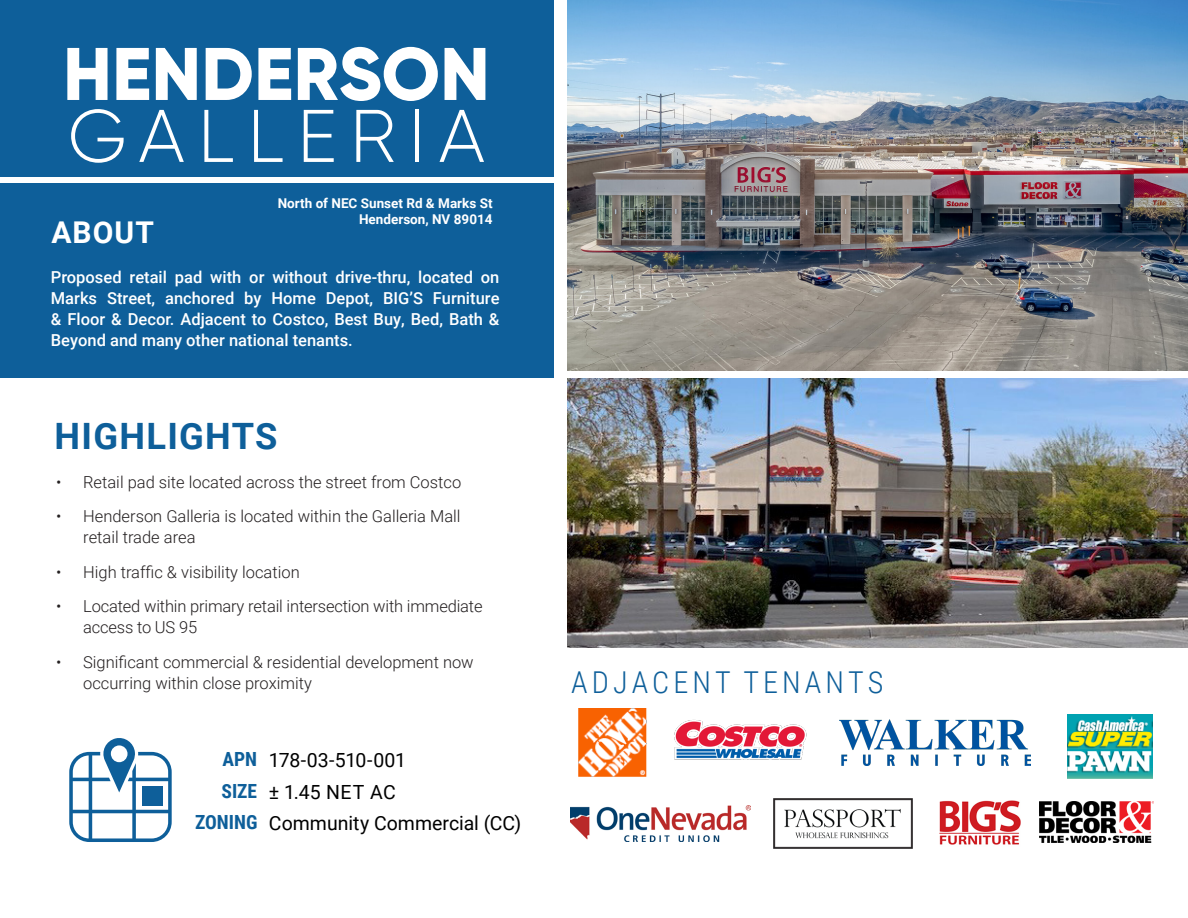
<style>
.page{position:relative;width:1188px;height:918px;background:#fff}
.page>*{position:absolute;margin:0;border:0;box-sizing:border-box;transform-origin:0 0}
.t1{font:800 74.4px "Gilroy";color:#fff}
.t2{font:300 74.4px "Gilroy";letter-spacing:.175em;color:#fff}
.t3{font:700 36.3px "Roboto";letter-spacing:.035em;color:#0e5f9a}
.t4{font:300 30.15px "Roboto Condensed";letter-spacing:.135em;color:#0e5f9a}
.t5{font:700 30px "Roboto";letter-spacing:.035em;color:#fff}
.t6{font:19.5px "Roboto";color:#000}
.t7{font:700 19.5px "Roboto Condensed";color:#0e5f9a}
.t8{font:300 16.5px/21px "Roboto";color:#231f20}
.t9{font:500 16.5px/21px "Roboto";color:#fff;text-align:justify}
.t10{font:700 13.5px "Roboto";color:#fff}
</style>
<div class="page">
<div style="left:0;top:0;width:554px;height:378px;background:#0e5f9a"></div>
<img style="left:567px;top:0;width:621px;height:370px">
<img style="left:567px;top:378px;width:621px;height:270px">
<img style="left:570px;top:805px;width:180px;height:37px">
<img style="left:773px;top:798px;width:139px;height:51px">
<img style="left:939px;top:800px;width:81px;height:45px">
<img style="left:1040px;top:801px;width:114px;height:41px">
<img style="left:674px;top:719px;width:133px;height:41px">
<img style="left:839px;top:720px;width:191px;height:45px">
<img style="left:579px;top:709px;width:68px;height:68px">
<img style="left:1067px;top:749px;width:85px;height:29px">
<img style="left:1067px;top:715px;width:85px;height:34px">
<div style="left:0;top:177px;width:567px;height:6px;background:#fff"></div>
<svg style="left:69px;top:738px;width:103px;height:104px"></svg>
<p class="t1" style="left:63px;top:27px;width:428px">HENDERSON</p>
<p class="t2" style="left:68px;top:91px;width:419px">GALLERIA</p>
<p class="t5" style="left:51px;top:211px;width:104px">ABOUT</p>
<p class="t10" style="left:278px;top:193px;width:216px">North of NEC Sunset Rd &amp; Marks St</p>
<p class="t10" style="left:359px;top:210px;width:135px">Henderson, NV 89014</p>
<p class="t9" style="left:51px;top:266px;width:450px">Proposed retail pad with or without drive-thru, located on Marks Street, anchored by Home Depot, BIG’S Furniture &amp; Floor &amp; Decor. Adjacent to Costco, Best Buy, Bed, Bath &amp; Beyond and many other national tenants.</p>
<p class="t3" style="left:55px;top:410px;width:224px">HIGHLIGHTS</p>
<p class="t8" style="left:56px;top:471px;width:407px">• Retail pad site located across the street from Costco</p>
<p class="t8" style="left:83px;top:505px;width:379px;text-indent:-27px">• Henderson Galleria is located within the Galleria Mall retail trade area</p>
<p class="t8" style="left:56px;top:561px;width:245px">• High traffic &amp; visibility location</p>
<p class="t8" style="left:83px;top:595px;width:401px;text-indent:-27px">• Located within primary retail intersection with immediate access to US 95</p>
<p class="t8" style="left:83px;top:651px;width:392px;text-indent:-27px">• Significant commercial &amp; residential development now occurring within close proximity</p>
<p class="t7" style="left:222px;top:746px;width:36px">APN</p>
<p class="t6" style="left:269px;top:747px;width:139px">178-03-510-001</p>
<p class="t7" style="left:221px;top:777px;width:37px">SIZE</p>
<p class="t6" style="left:269px;top:778px;width:128px">± 1.45 NET AC</p>
<p class="t7" style="left:195px;top:809px;width:64px">ZONING</p>
<p class="t6" style="left:269px;top:810px;width:254px">Community Commercial (CC)</p>
<p class="t4" style="left:571px;top:662px;width:313px">ADJACENT TENANTS</p>
</div>
